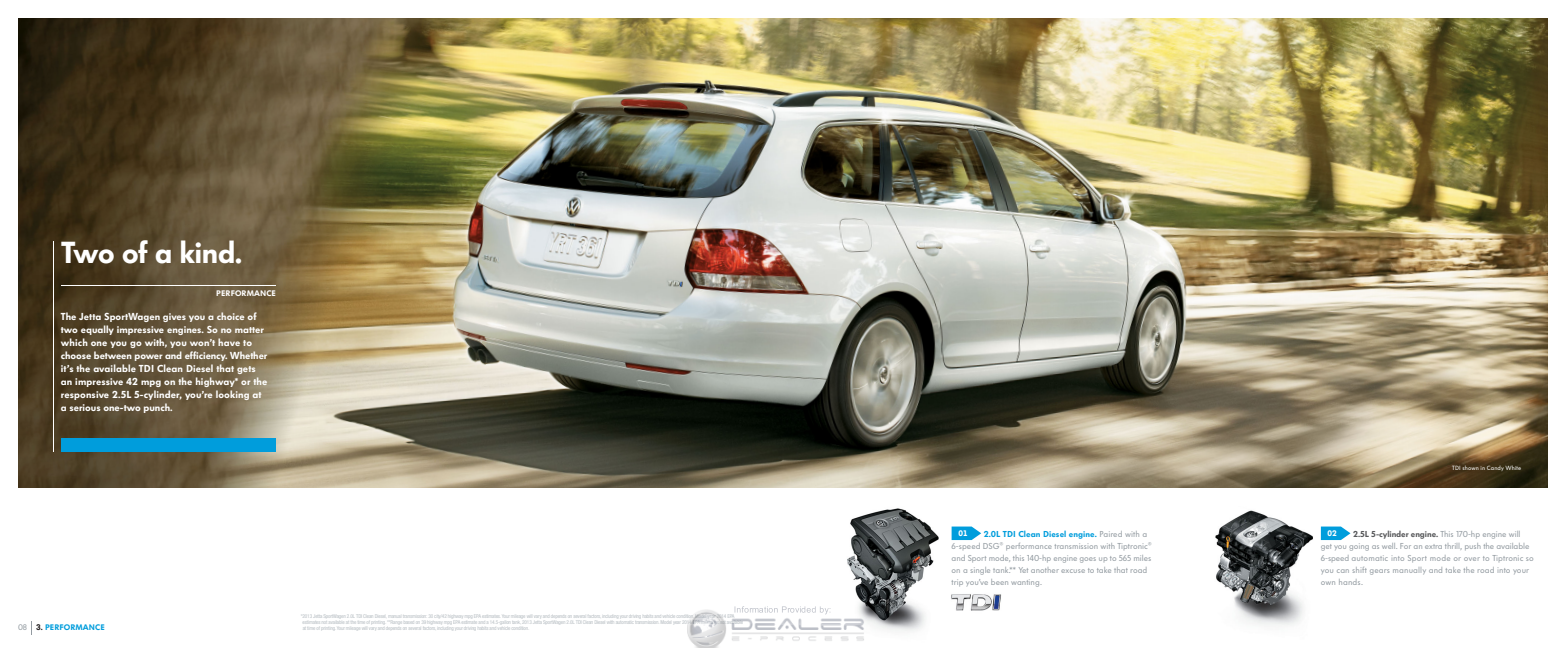
<style>
.page{position:relative;width:1566px;height:648px;background:#fff}
.page>*{position:absolute;margin:0;border:0;box-sizing:border-box;transform-origin:0 0}
.t1{font:30px "Volkswagen Headline";letter-spacing:-.02em;color:#fff}
.t2{font:10px/13px "Volkswagen Headline";letter-spacing:.005em;color:#fff}
.t3{font:8.5px/12px "Volkswagen Copy";color:#939ba1}
.t4{font:8.5px "Volkswagen Headline";letter-spacing:-.005em;color:#58595b}
.t5{font:8.5px "Volkswagen Headline";letter-spacing:.01em;color:#009ddc}
.t6{font:900 8px "VW Headline OT";letter-spacing:.005em;color:#fff}
.t7{font:900 8px "VW Headline OT";letter-spacing:.005em;color:#009ddc}
.t8{font:8px "Volkswagen Copy";color:#939ba1}
.t9{font:6px "Volkswagen Copy";letter-spacing:.01em;color:#fff}
.t10{font:condensed 5.2px/6px "Helvetica Neue";letter-spacing:-.02em;color:#b5bcc1}
.s1{color:#231f20}
.s2{font-family:"Volkswagen Copy";color:#939ba1}
</style>
<div class="page">
<img style="left:1215px;top:510px;width:98px;height:115px">
<img style="left:18px;top:18px;width:1530px;height:470px">
<img style="left:951px;top:594px;width:51px;height:17px">
<img style="left:847px;top:508px;width:92px;height:123px">
<hr style="left:54px;top:241px;width:1px;height:211px;background:#fff">
<div style="left:61px;top:438px;width:215px;height:14px;background:#009ddc"></div>
<hr style="left:61px;top:285px;width:215px;height:1px;background:#fff">
<svg style="left:952px;top:527px;width:29px;height:13px"></svg>
<svg style="left:1321px;top:527px;width:30px;height:13px"></svg>
<svg style="left:31px;top:621px;width:1px;height:13px"></svg>
<img style="left:687px;top:562px;width:204px;height:86px">
<h1 class="t1" style="left:61px;top:235px;width:183px">Two of a kind.</h1>
<h3 class="t6" style="left:216px;top:289px;width:61px">PERFORMANCE</h3>
<p class="t2" style="left:61px;top:310px;width:208px">The Jetta SportWagen gives you a choice of two equally impressive engines. So no matter which one you go with, you won’t have to choose between power and efficiency. Whether it’s the available TDI Clean Diesel that gets an impressive 42 mpg on the highway* or the responsive 2.5L 5-cylinder, you’re looking at a serious one-two punch.</p>
<h3 class="t8" style="left:18px;top:624px;width:11px">08</h3>
<p class="t10" style="left:303px;top:614px;width:442px;text-indent:-2px">*2013 Jetta SportWagen 2.0L TDI Clean Diesel, manual transmission: 30 city/42 highway mpg EPA estimates. Your mileage will vary and depends on several factors, including your driving habits and vehicle condition. Model year 2014 EPA estimates not available at the time of printing. **Range based on 39 highway mpg EPA estimate and a 14.5-gallon tank, 2013 Jetta SportWagen 2.0L TDI Clean Diesel with automatic transmission. Model year 2014 EPA estimates not available at time of printing. Your mileage will vary and depends on several factors, including your driving habits and vehicle condition.</p>
<h3 class="t7" style="left:36px;top:623px;width:70px"><span class="s1">3.</span> PERFORMANCE</h3>
<h3 class="t6" style="left:958px;top:529px;width:11px">01</h3>
<h3 class="t5" style="left:984px;top:529px;width:165px">2.0L TDI Clean Diesel engine. <span class="s2">Paired with a</span></h3>
<h3 class="t3" style="left:952px;top:541px;width:202px">6-speed DSG<sup>®</sup> performance transmission with Tiptronic<sup>® </sup>and Sport mode, this 140-hp engine goes up to 565 miles on a single tank.** Yet another excuse to take that road trip you’ve been wanting.</h3>
<p class="t9" style="left:1452px;top:466px;width:70px">TDI shown in Candy White</p>
<h3 class="t6" style="left:1328px;top:529px;width:11px">02</h3>
<h3 class="t4" style="left:1353px;top:529px;width:169px">2.5L 5-cylinder engine. <span class="s2">This 170-hp engine will</span></h3>
<h3 class="t3" style="left:1321px;top:541px;width:215px">get you going as well. For an extra thrill, push the available 6-speed automatic into Sport mode or over to Tiptronic so you can shift gears manually and take the road into your own hands.</h3>
</div>
